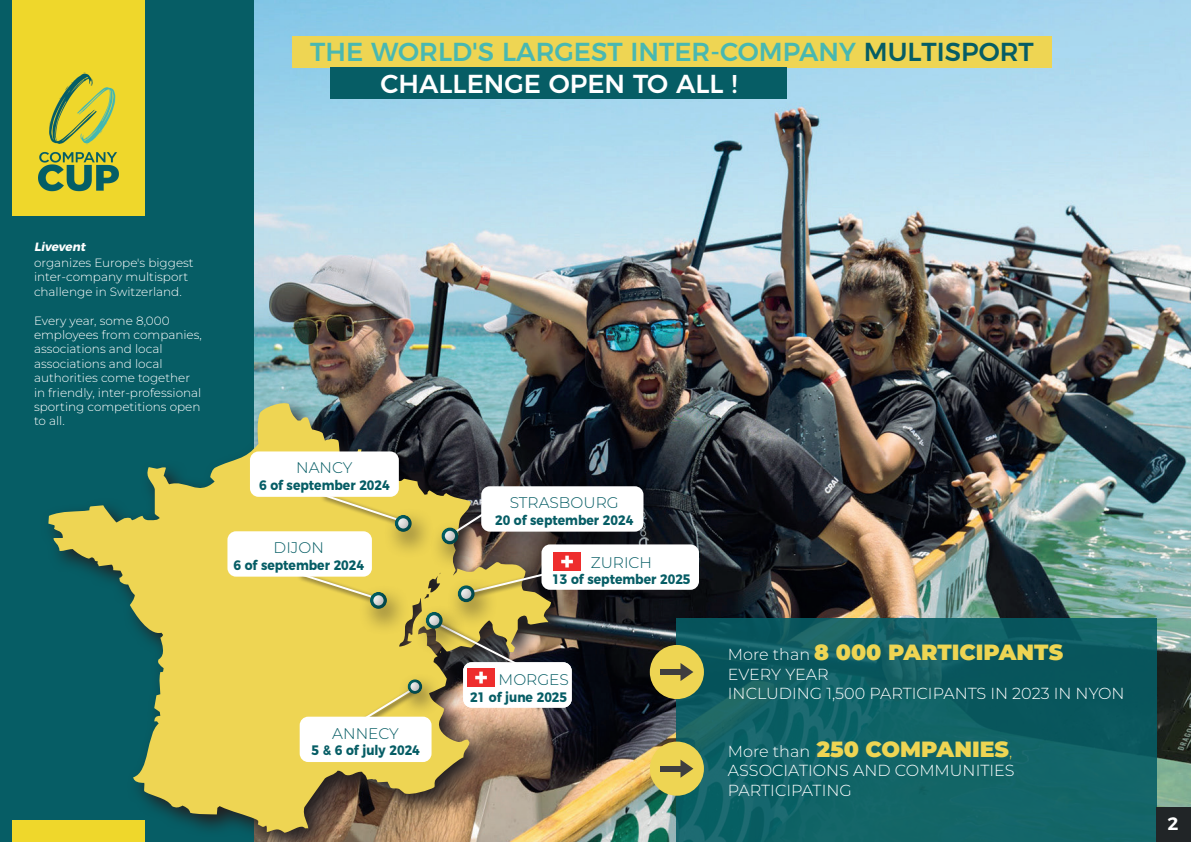
<style>
.page{position:relative;width:1191px;height:842px;background:#fff}
.page>*{position:absolute;margin:0;border:0;box-sizing:border-box;transform-origin:0 0}
.t1{font:500 26px/31.6px "Montserrat";color:#49b8b1}
.t2{font:100 22px "Montserrat";color:#eed553}
.t3{font:600 18px "Montserrat";color:#fff}
.t4{font:100 16px/19.2px "Montserrat";color:#fff}
.t5{font:100 15.4px "Montserrat";color:#065d65}
.t6{font:700 13.7px "Montserrat";color:#065d65;scale:.9 1}
.t7{font:100 12px/14.4px "Montserrat";color:#fff}
.t8{font:italic 700 12px "Montserrat";color:#fff}
.s1{color:#065d65}
.s2{color:#fff}
.s3{font-size:16px;color:#fff}
.s4{font-size:16px}
</style>
<div class="page">
<div style="left:0;top:0;width:254px;height:842px;background:#065d65"></div>
<img style="left:12px;top:821px;width:29px;height:21px">
<img style="left:13px;top:0;width:132px;height:215px">
<img style="left:254px;top:0;width:937px;height:842px">
<div style="left:292px;top:36px;width:760px;height:32px;background:#eed553"></div>
<div style="left:331px;top:68px;width:456px;height:31px;background:#065d65"></div>
<svg style="left:677px;top:618px;width:480px;height:224px;fill:#126466"></svg>
<div style="left:650px;top:645px;width:54px;height:54px;background:#eed553;border-radius:50%"></div>
<div style="left:660px;top:669px;width:26px;height:6px;background:#3e3e3f"></div>
<svg style="left:680px;top:663px;width:13px;height:18px"></svg>
<div style="left:650px;top:742px;width:54px;height:54px;background:#eed553;border-radius:50%"></div>
<div style="left:660px;top:766px;width:26px;height:6px;background:#3e3e3f"></div>
<svg style="left:680px;top:759px;width:13px;height:19px"></svg>
<div style="left:1157px;top:808px;width:34px;height:34px;background:#212527"></div>
<img style="left:41px;top:396px;width:531px;height:446px">
<svg style="left:48px;top:403px;width:503px;height:430px"></svg>
<svg style="left:360px;top:685px;width:37px;height:32px"></svg>
<div style="left:297px;top:571px;width:81px;height:33px;background:#eed553"></div>
<svg style="left:299px;top:571px;width:73px;height:28px"></svg>
<div style="left:320px;top:491px;width:84px;height:36px;background:#eed553"></div>
<svg style="left:322px;top:493px;width:76px;height:28px"></svg>
<svg style="left:481px;top:532px;width:22px;height:6px"></svg>
<svg style="left:453px;top:503px;width:46px;height:31px"></svg>
<div style="left:250px;top:451px;width:149px;height:46px;background:#fff;border-radius:9px"></div>
<div style="left:358px;top:584px;width:52px;height:52px;background:#231f20;opacity:.75"></div>
<div style="left:368px;top:591px;width:19px;height:18px;background:#231f20;opacity:.4"></div>
<div style="left:429px;top:520px;width:52px;height:51px;background:#231f20;opacity:.75"></div>
<div style="left:440px;top:526px;width:19px;height:19px;background:#231f20;opacity:.4"></div>
<div style="left:383px;top:507px;width:52px;height:52px;background:#231f20;opacity:.75"></div>
<div style="left:393px;top:513px;width:19px;height:19px;background:#231f20;opacity:.4"></div>
<div style="left:397px;top:672px;width:45px;height:45px;background:#231f20;opacity:.75"></div>
<div style="left:406px;top:678px;width:17px;height:16px;background:#231f20;opacity:.4"></div>
<div style="left:300px;top:717px;width:131px;height:45px;background:#fff;border-radius:9px"></div>
<div style="left:481px;top:486px;width:162px;height:46px;background:#fff;border-radius:9px"></div>
<div style="left:227px;top:531px;width:145px;height:46px;background:#fff;border-radius:9px"></div>
<svg style="left:498px;top:617px;width:31px;height:45px"></svg>
<svg style="left:429px;top:618px;width:96px;height:74px"></svg>
<div style="left:414px;top:604px;width:52px;height:52px;background:#231f20;opacity:.75"></div>
<div style="left:424px;top:610px;width:19px;height:19px;background:#231f20;opacity:.4"></div>
<div style="left:463px;top:662px;width:108px;height:46px;background:#fff;border-radius:9px"></div>
<img style="left:468px;top:668px;width:26px;height:18px">
<svg style="left:466px;top:569px;width:90px;height:31px"></svg>
<svg style="left:466px;top:570px;width:86px;height:25px"></svg>
<div style="left:541px;top:544px;width:158px;height:46px;background:#fff;border-radius:9px"></div>
<img style="left:553px;top:553px;width:27px;height:18px">
<div style="left:446px;top:577px;width:52px;height:52px;background:#231f20;opacity:.75"></div>
<div style="left:456px;top:584px;width:19px;height:19px;background:#231f20;opacity:.4"></div>
<h1 class="t1" style="left:380px;top:34px;width:655px;text-indent:-70px">THE WORLD'S LARGEST INTER-COMPANY <span class="s1">MULTISPORT<br></span><span class="s2">CHALLENGE OPEN TO ALL !</span></h1>
<p class="t8" style="left:34px;top:237px;width:56px">Livevent</p>
<p class="t7" style="left:34px;top:255px;width:161px">organizes Europe's biggest inter-company multisport challenge in Switzerland.</p>
<p class="t7" style="left:34px;top:313px;width:169px">Every year, some 8,000 employees from companies, associations and local associations and local authorities come together in friendly, inter-professional sporting competitions open to all.</p>
<p class="t5" style="left:296px;top:458px;width:58px">NANCY</p>
<p class="t6" style="left:259px;top:474px;width:147px">6 of september 2024</p>
<p class="t5" style="left:274px;top:537px;width:52px">DIJON</p>
<p class="t6" style="left:233px;top:553px;width:147px">6 of september 2024</p>
<p class="t5" style="left:332px;top:723px;width:68px">ANNECY</p>
<p class="t6" style="left:311px;top:739px;width:122px">5 &amp; 6 of july 2024</p>
<p class="t5" style="left:510px;top:492px;width:110px">STRASBOURG</p>
<p class="t6" style="left:495px;top:508px;width:155px">20 of september 2024</p>
<p class="t5" style="left:591px;top:552px;width:63px">ZURICH</p>
<p class="t6" style="left:552px;top:568px;width:155px">13 of september 2025</p>
<p class="t5" style="left:494px;top:668px;width:49px">NYON</p>
<p class="t6" style="left:479px;top:684px;width:87px">29 juin 2024</p>
<p class="t5" style="left:498px;top:670px;width:72px">MORGES</p>
<p class="t6" style="left:470px;top:686px;width:109px">21 of june 2025</p>
<h2 class="t2" style="left:728px;top:638px;width:337px"><span class="s3">More than</span> 8 000 PARTICIPANTS</h2>
<h3 class="t4" style="left:728px;top:664px;width:398px">EVERY YEAR<br>INCLUDING 1,500 PARTICIPANTS IN 2023 IN NYON</h3>
<h2 class="t2" style="left:728px;top:735px;width:286px"><span class="s3">More than</span> 250 COMPANIES<span class="s4">,</span></h2>
<h3 class="t4" style="left:728px;top:761px;width:288px">ASSOCIATIONS AND COMMUNITIES<br>PARTICIPATING</h3>
<h3 class="t3" style="left:1167px;top:809px;width:13px">2</h3>
</div>
